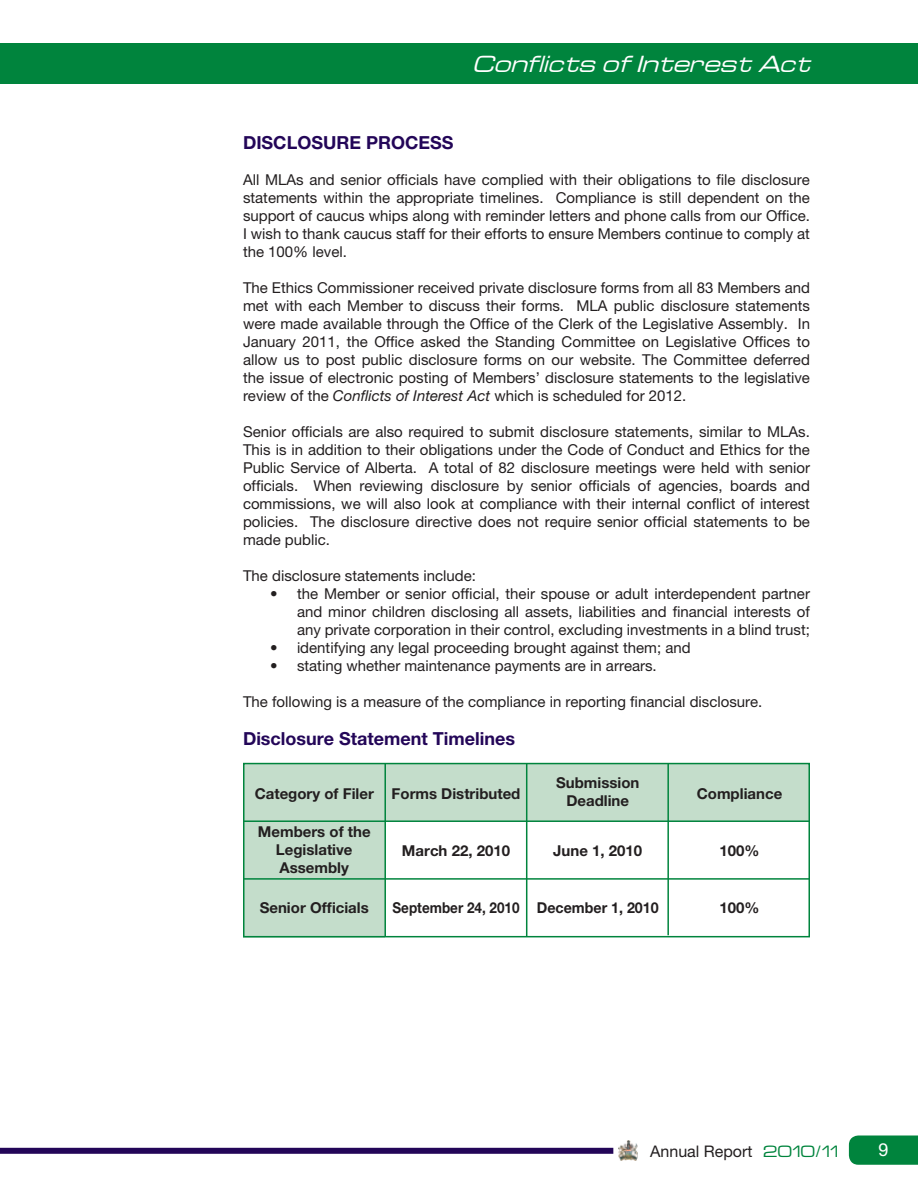
<style>
.page{position:relative;width:918px;height:1188px;background:#fff}
.page>*{position:absolute;margin:0;border:0;box-sizing:border-box;transform-origin:0 0}
.t1{font:italic 21px "Euro Technic Ext";color:#fff}
.t2{font:700 18px "Helvetica Neue";color:#230658}
.t3{font:18px "Helvetica Neue";color:#fff}
.t4{font:16.05px "Helvetica Neue";color:#231f20}
.t5{font:15px/18px "Helvetica Neue";color:#231f20;text-align:justify}
.t6{font:700 15px/18px "Helvetica Neue";color:#231f20;text-align:center}
.t7{font:700 15px "Helvetica Neue";color:#231f20;scale:.9 1}
.t8{font:700 15px "Helvetica Neue";color:#231f20;scale:.95 1}
.s1{font-style:italic}
.s2{font-family:"Euro Technic Ext";font-size:14.7px;color:#00843d}
</style>
<div class="page">
<div style="left:0;top:1148px;width:613px;height:6px;background:#230658"></div>
<div style="left:849px;top:1136px;width:69px;height:29px;background:#00843d"></div>
<img style="left:618px;top:1140px;width:19px;height:20px">
<div style="left:0;top:43px;width:918px;height:41px;background:#00843d"></div>
<div style="left:243px;top:812px;width:141px;height:125px;background:#c4ddcb"></div>
<div style="left:243px;top:764px;width:567px;height:57px;background:#c4ddcb"></div>
<div style="left:243px;top:763px;width:567px;height:174px;border:2px solid #00843d"></div>
<hr style="left:384px;top:764px;width:2px;height:172px;background:#00843d">
<hr style="left:526px;top:764px;width:1px;height:172px;background:#00843d">
<hr style="left:667px;top:764px;width:2px;height:171px;background:#00843d">
<hr style="left:243px;top:820px;width:567px;height:2px;background:#00843d">
<hr style="left:243px;top:878px;width:567px;height:2px;background:#00843d">
<h1 class="t1" style="left:472px;top:51px;width:346px">Conflicts ofInterest Act</h1>
<p class="t2" style="left:243px;top:132px;width:212px">DISCLOSURE PROCESS</p>
<p class="t5" style="left:243px;top:171px;width:569px">All MLAs and senior officials have complied with their obligations to file disclosure statements within the appropriate timelines. Compliance is still dependent on the support of caucus whips along with reminder letters and phone calls from our Office.<br>I wish to thank caucus staff for their efforts to ensure Members continue to comply at the 100% level.</p>
<p class="t5" style="left:243px;top:279px;width:569px">The Ethics Commissioner received private disclosure forms from all 83 Members and met with each Member to discuss their forms. MLA public disclosure statements were made available through the Office of the Clerk of the Legislative Assembly. In January 2011, the Office asked the Standing Committee on Legislative Offices to allow us to post public disclosure forms on our website. The Committee deferred the issue of electronic posting of Members’ disclosure statements to the legislative review of the <span class="s1">Conflicts of Interest Act</span> which is scheduled for 2012.</p>
<p class="t5" style="left:243px;top:423px;width:569px">Senior officials are also required to submit disclosure statements, similar to MLAs.<br>This is in addition to their obligations under the Code of Conduct and Ethics for the Public Service of Alberta. A total of 82 disclosure meetings were held with senior officials. When reviewing disclosure by senior officials of agencies, boards and commissions, we will also look at compliance with their internal conflict of interest policies. The disclosure directive does not require senior official statements to be made public.</p>
<p class="t5" style="left:243px;top:567px;width:235px">The disclosure statements include:</p>
<p class="t5" style="left:297px;top:585px;width:515px;text-indent:-27px">• the Member or senior official, their spouse or adult interdependent partner and minor children disclosing all assets, liabilities and financial interests of any private corporation in their control, excluding investments in a blind trust;</p>
<p class="t5" style="left:270px;top:639px;width:422px">• identifying any legal proceeding brought against them; and</p>
<p class="t5" style="left:270px;top:657px;width:388px">• stating whether maintenance payments are in arrears.</p>
<p class="t5" style="left:243px;top:693px;width:521px">The following is a measure of the compliance in reporting financial disclosure.</p>
<p class="t2" style="left:243px;top:728px;width:274px">Disclosure Statement Timelines</p>
<p class="t6" style="left:255px;top:784px;width:267px">Category of Filer Forms Distributed</p>
<p class="t6" style="left:556px;top:773px;width:85px">Submission<br>Deadline</p>
<p class="t6" style="left:697px;top:784px;width:87px">Compliance</p>
<p class="t6" style="left:258px;top:822px;width:114px">Members of the<br>Legislative<br>Assembly</p>
<p class="t6" style="left:402px;top:841px;width:110px">March 22, 2010</p>
<p class="t6" style="left:260px;top:899px;width:111px">Senior Officials</p>
<p class="t7" style="left:393px;top:899px;width:143px">September 24, 2010</p>
<p class="t6" style="left:553px;top:841px;width:90px">June 1, 2010</p>
<p class="t8" style="left:537px;top:899px;width:130px">December 1, 2010</p>
<p class="t6" style="left:720px;top:841px;width:42px">100%</p>
<p class="t6" style="left:720px;top:899px;width:42px">100%</p>
<p class="t4" style="left:650px;top:1142px;width:189px">Annual Report <span class="s2">2010/11</span></p>
<p class="t3" style="left:878px;top:1139px;width:12px">9</p>
</div>
